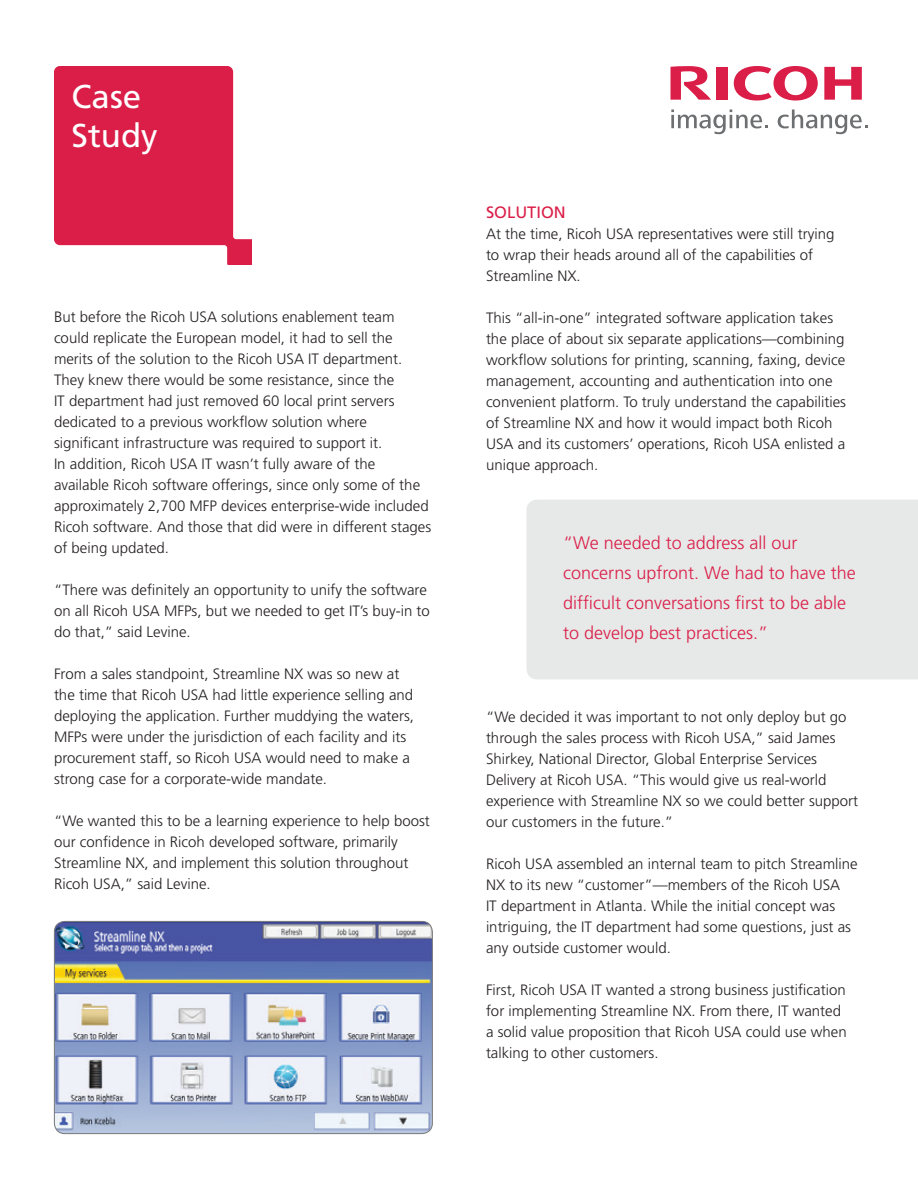
<style>
.page{position:relative;width:918px;height:1188px;background:#fff}
.page>*{position:absolute;margin:0;border:0;box-sizing:border-box;transform-origin:0 0}
.t1{font:33px/39.6px "Frutiger";color:#fff}
.t2{font:300 18px/30px "Frutiger";color:#da1e48}
.t3{font:16.5px "Frutiger";color:#da1e48}
.t4{font:300 15px/21px "Frutiger";color:#231f20}
</style>
<div class="page">
<svg style="left:54px;top:66px;width:198px;height:198px"></svg>
<svg style="left:734px;top:66px;width:84px;height:35px"></svg>
<svg style="left:824px;top:67px;width:38px;height:33px"></svg>
<div style="left:716px;top:67px;width:11px;height:33px;background:#da1e48"></div>
<svg style="left:670px;top:66px;width:41px;height:34px"></svg>
<svg style="left:671px;top:109px;width:97px;height:26px"></svg>
<svg style="left:778px;top:109px;width:90px;height:26px"></svg>
<img style="left:54px;top:921px;width:378px;height:213px">
<div style="left:54px;top:921px;width:379px;height:213px;border:1px solid #78787b;border-radius:10px"></div>
<div style="left:526px;top:500px;width:392px;height:179px;background:#e7e8e8"></div>
<h1 class="t1" style="left:72px;top:77px;width:88px">Case<br>Study</h1>
<p class="t4" style="left:54px;top:307px;width:379px">But before the Ricoh USA solutions enablement team could replicate the European model, it had to sell the merits of the solution to the Ricoh USA IT department.<br>They knew there would be some resistance, since the<br>IT department had just removed 60 local print servers dedicated to a previous workflow solution where significant infrastructure was required to support it.<br>In addition, Ricoh USA IT wasn’t fully aware of the available Ricoh software offerings, since only some of the approximately 2,700 MFP devices enterprise-wide included Ricoh software. And those that did were in different stages of being updated.</p>
<p class="t4" style="left:54px;top:580px;width:377px">“There was definitely an opportunity to unify the software on all Ricoh USA MFPs, but we needed to get IT’s buy-in to do that,” said Levine.</p>
<p class="t4" style="left:54px;top:664px;width:362px">From a sales standpoint, Streamline NX was so new at the time that Ricoh USA had little experience selling and deploying the application. Further muddying the waters, MFPs were under the jurisdiction of each facility and its procurement staff, so Ricoh USA would need to make a strong case for a corporate-wide mandate.</p>
<p class="t4" style="left:54px;top:811px;width:377px">“We wanted this to be a learning experience to help boost our confidence in Ricoh developed software, primarily Streamline NX, and implement this solution throughout Ricoh USA,” said Levine.</p>
<p class="t3" style="left:486px;top:203px;width:81px">SOLUTION</p>
<p class="t4" style="left:486px;top:223px;width:350px">At the time, Ricoh USA representatives were still trying to wrap their heads around all of the capabilities of<br>Streamline NX.</p>
<p class="t4" style="left:486px;top:307px;width:362px">This “all-in-one” integrated software application takes the place of about six separate applications—combining workflow solutions for printing, scanning, faxing, device management, accounting and authentication into one convenient platform. To truly understand the capabilities of Streamline NX and how it would impact both Ricoh USA and its customers’ operations, Ricoh USA enlisted a unique approach.</p>
<p class="t2" style="left:563px;top:528px;width:294px">“We needed to address all our concerns upfront. We had to have the difficult conversations first to be able to develop best practices.”</p>
<p class="t4" style="left:486px;top:706px;width:374px">“We decided it was important to not only deploy but go through the sales process with Ricoh USA,” said James Shirkey, National Director, Global Enterprise Services Delivery at Ricoh USA. “This would give us real-world experience with Streamline NX so we could better support our customers in the future.”</p>
<p class="t4" style="left:486px;top:853px;width:373px">Ricoh USA assembled an internal team to pitch Streamline NX to its new “customer”—members of the Ricoh USA<br>IT department in Atlanta. While the initial concept was intriguing, the IT department had some questions, just as any outside customer would.</p>
<p class="t4" style="left:486px;top:979px;width:362px">First, Ricoh USA IT wanted a strong business justification for implementing Streamline NX. From there, IT wanted a solid value proposition that Ricoh USA could use when talking to other customers.</p>
</div>
